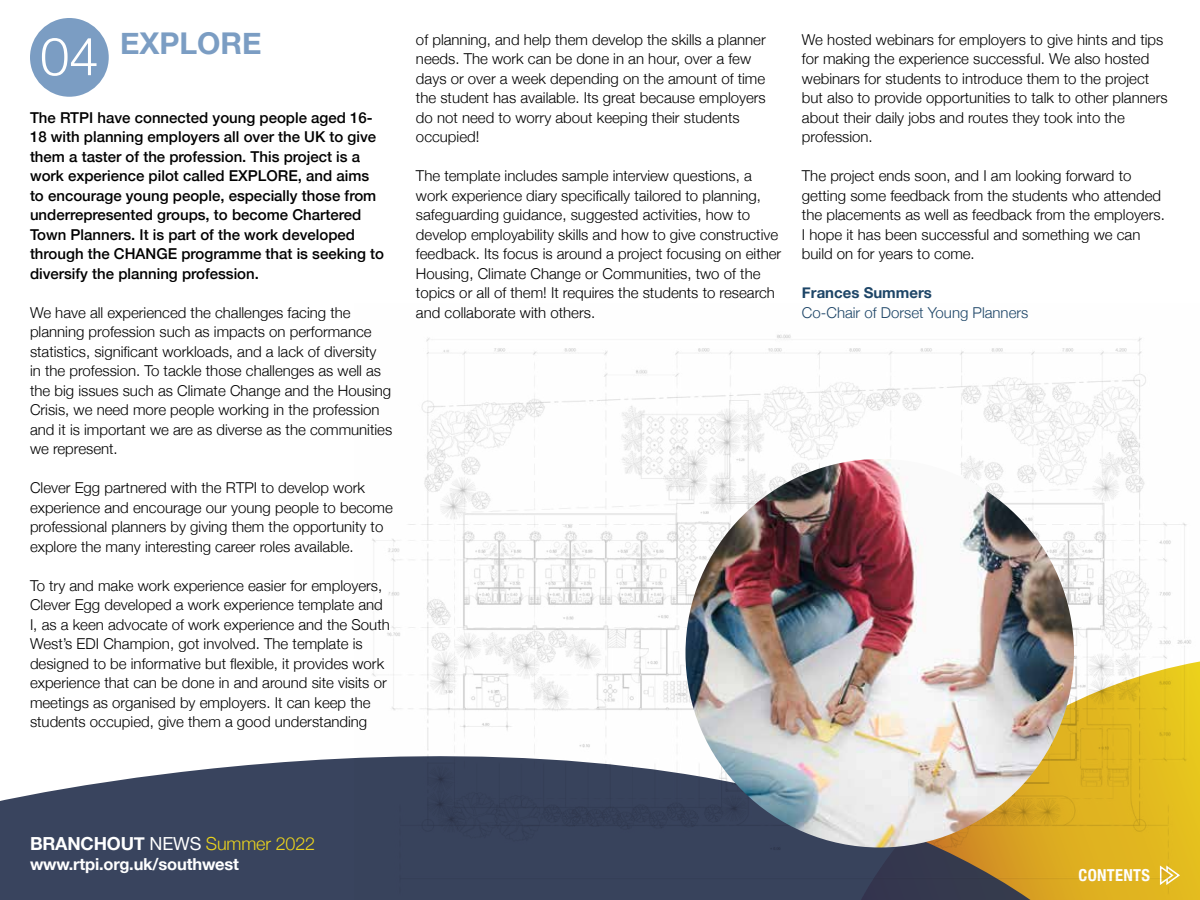
<style>
.page{position:relative;width:1200px;height:900px;background:#fff}
.page>*{position:absolute;margin:0;border:0;box-sizing:border-box;transform-origin:0 0}
.t1{font:300 52.65px "Helvetica Neue";color:#fff}
.t2{font:700 30px "Helvetica Neue";color:#7b9dc3}
.t3{font:300 18px "Helvetica Neue";letter-spacing:-.01em;color:#edd51c}
.t4{font:700 16.5px "Helvetica Neue";letter-spacing:-.01em;color:#fff}
.t5{font:700 condensed 16.5px "Helvetica Neue";letter-spacing:.02em;color:#fff}
.t6{font:300 15px/19.5px "Helvetica Neue";color:#000}
.t7{font:500 15px/19.5px "Helvetica Neue";color:#000}
.t8{font:300 15px "Helvetica Neue";color:#1d4567}
.t9{font:700 15px "Helvetica Neue";color:#1d4567}
.s1{font-weight:700;color:#fff}
.s2{font-weight:400;color:#fff}
</style>
<div class="page">
<svg style="left:0;top:758px;width:355px;height:142px;fill:#39445e"></svg>
<img style="left:355px;top:334px;width:845px;height:566px">
<div style="left:30px;top:18px;width:79px;height:79px;background:#7b9dc3;border-radius:50%"></div>
<img style="left:686px;top:459px;width:388px;height:388px;border-radius:194px">
<h2 class="t2" style="left:120px;top:19px;width:143px">EXPLORE</h2>
<h1 class="t1" style="left:40px;top:14px;width:60px">04</h1>
<p class="t7" style="left:30px;top:106px;width:355px">The RTPI have connected young people aged 16- 18 with planning employers all over the UK to give them a taster of the profession. This project is a work experience pilot called EXPLORE, and aims to encourage young people, especially those from underrepresented groups, to become Chartered Town Planners. It is part of the work developed through the CHANGE programme that is seeking to diversify the planning profession.</p>
<p class="t6" style="left:30px;top:301px;width:364px">We have all experienced the challenges facing the planning profession such as impacts on performance statistics, significant workloads, and a lack of diversity<br>in the profession. To tackle those challenges as well as the big issues such as Climate Change and the Housing Crisis, we need more people working in the profession and it is important we are as diverse as the communities we represent.</p>
<p class="t6" style="left:30px;top:477px;width:364px">Clever Egg partnered with the RTPI to develop work experience and encourage our young people to become professional planners by giving them the opportunity to explore the many interesting career roles available.</p>
<p class="t6" style="left:30px;top:574px;width:361px">To try and make work experience easier for employers, Clever Egg developed a work experience template and I, as a keen advocate of work experience and the South West’s EDI Champion, got involved. The template is designed to be informative but flexible, it provides work experience that can be done in and around site visits or meetings as organised by employers. It can keep the students occupied, give them a good understanding</p>
<p class="t6" style="left:416px;top:28px;width:351px">of planning, and help them develop the skills a planner needs. The work can be done in an hour, over a few days or over a week depending on the amount of time the student has available. Its great because employers do not need to worry about keeping their students occupied!</p>
<p class="t6" style="left:416px;top:165px;width:367px">The template includes sample interview questions, a work experience diary specifically tailored to planning, safeguarding guidance, suggested activities, how to develop employability skills and how to give constructive feedback. Its focus is around a project focusing on either Housing, Climate Change or Communities, two of the topics or all of them! It requires the students to research and collaborate with others.</p>
<p class="t6" style="left:802px;top:28px;width:367px">We hosted webinars for employers to give hints and tips for making the experience successful. We also hosted webinars for students to introduce them to the project but also to provide opportunities to talk to other planners about their daily jobs and routes they took into the profession.</p>
<p class="t6" style="left:802px;top:165px;width:364px">The project ends soon, and I am looking forward to getting some feedback from the students who attended the placements as well as feedback from the employers.<br>I hope it has been successful and something we can build on for years to come.</p>
<p class="t9" style="left:802px;top:281px;width:131px">Frances Summers</p>
<p class="t8" style="left:802px;top:300px;width:228px">Co-Chair of Dorset Young Planners</p>
<p class="t3" style="left:30px;top:829px;width:287px"><span class="s1">BRANCHOUT</span> <span class="s2">NEWS</span> Summer 2022</p>
<p class="t4" style="left:30px;top:851px;width:211px">www.rtpi.org.uk/southwest</p>
<p class="t5" style="left:1078px;top:862px;width:73px">CONTENTS</p>
</div>
